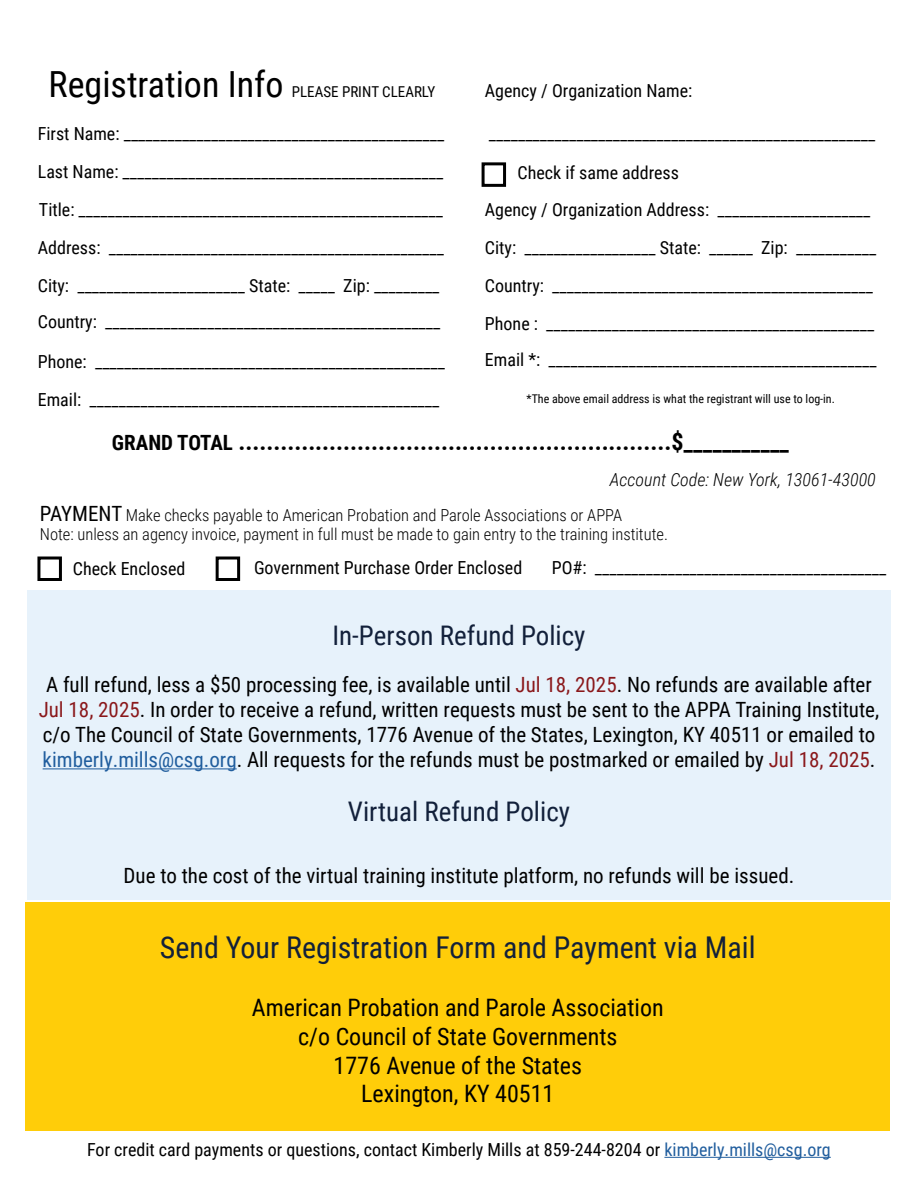
<style>
.page{position:relative;width:918px;height:1188px;background:#fff}
.page>*{position:absolute;margin:0;border:0;box-sizing:border-box;transform-origin:0 0}
.t1{font:36px "Roboto Condensed";color:#000}
.t2{font:30px "Roboto Condensed";color:#12203a}
.t3{font:27px "Roboto Condensed";color:#12203a}
.t4{font:24px/28.8px "Roboto Condensed";color:#000;text-align:center}
.t5{font:700 24px "Roboto Condensed";color:#000}
.t6{font:21px/25.2px "Roboto Condensed";color:#000;text-align:center}
.t7{font:18px "Roboto Condensed";color:#000}
.t8{font:italic 300 18px "Roboto Condensed";color:#000}
.t9{font:300 16.5px/19.8px "Roboto Condensed";color:#000}
.t10{font:15px "Roboto Condensed";color:#000}
.t11{font:12px "Roboto Condensed";color:#000}
.s1{font-size:21px}
.s2{font-weight:400;font-size:21px}
.s3{color:#8a181b}
.s4{color:#215e9e}
</style>
<div class="page">
<hr style="left:664px;top:1157px;width:167px;height:1px;background:#215e9e">
<div style="left:216px;top:557px;width:24px;height:24px;border:3px solid #000"></div>
<div style="left:37px;top:557px;width:25px;height:24px;border:3px solid #000"></div>
<div style="left:482px;top:162px;width:24px;height:25px;border:3px solid #000"></div>
<div style="left:27px;top:590px;width:864px;height:309px;background:#e7f2fb"></div>
<hr style="left:43px;top:768px;width:194px;height:1px;background:#215e9e">
<div style="left:26px;top:902px;width:864px;height:229px;background:#ffcd09"></div>
<h1 class="t1" style="left:49px;top:59px;width:236px">Registration Info</h1>
<p class="t10" style="left:292px;top:81px;width:145px">PLEASE PRINT CLEARLY</p>
<p class="t7" style="left:485px;top:78px;width:209px">Agency / Organization Name:</p>
<p class="t7" style="left:38px;top:121px;width:408px">First Name: ____________________________________________</p>
<p class="t7" style="left:489px;top:121px;width:388px">_____________________________________________________</p>
<p class="t7" style="left:38px;top:159px;width:407px">Last Name: ____________________________________________</p>
<p class="t7" style="left:517px;top:160px;width:163px">Check if same address</p>
<p class="t7" style="left:39px;top:197px;width:406px">Title: __________________________________________________</p>
<p class="t7" style="left:485px;top:197px;width:387px">Agency / Organization Address: _____________________</p>
<p class="t7" style="left:38px;top:235px;width:408px">Address: ______________________________________________</p>
<p class="t7" style="left:485px;top:235px;width:393px">City: __________________ State: ______ Zip: ___________</p>
<p class="t7" style="left:38px;top:273px;width:403px">City: _______________________ State: _____ Zip: _________</p>
<p class="t7" style="left:485px;top:273px;width:390px">Country: ____________________________________________</p>
<p class="t7" style="left:38px;top:309px;width:404px">Country: ______________________________________________</p>
<p class="t7" style="left:485px;top:311px;width:391px">Phone : _____________________________________________</p>
<p class="t7" style="left:38px;top:349px;width:409px">Phone: ________________________________________________</p>
<p class="t7" style="left:485px;top:347px;width:393px">Email *: _____________________________________________</p>
<p class="t7" style="left:38px;top:387px;width:403px">Email: ________________________________________________</p>
<p class="t11" style="left:527px;top:391px;width:310px">*The above email address is what the registrant will use to log-in.</p>
<h3 class="t5" style="left:112px;top:424px;width:679px"><span class="s1">GRAND TOTAL</span> ..............................................................$___________</h3>
<p class="t8" style="left:610px;top:467px;width:267px">Account Code: New York, 13061-43000</p>
<p class="t9" style="left:40px;top:504px;width:630px"><span class="s2">PAYMENT</span> Make checks payable to American Probation and Parole Associations or APPA<br>Note: unless an agency invoice, payment in full must be made to gain entry to the training institute.</p>
<p class="t7" style="left:73px;top:556px;width:114px">Check Enclosed</p>
<p class="t7" style="left:254px;top:555px;width:270px">Government Purchase Order Enclosed</p>
<p class="t7" style="left:552px;top:555px;width:336px">PO#: ________________________________________</p>
<h3 class="t3" style="left:332px;top:616px;width:255px">In-Person Refund Policy</h3>
<p class="t6" style="left:39px;top:671px;width:842px">A full refund, less a $50 processing fee, is available until <span class="s3">Jul 18, 2025</span>. No refunds are available after <span class="s3">Jul 18, 2025</span>. In order to receive a refund, written requests must be sent to the APPA Training Institute, c/o The Council of State Governments, 1776 Avenue of the States, Lexington, KY 40511 or emailed to <span class="s4">kimberly.mills@csg.org</span>. All requests for the refunds must be postmarked or emailed by <span class="s3">Jul 18, 2025</span>.</p>
<h3 class="t3" style="left:348px;top:793px;width:224px">Virtual Refund Policy</h3>
<p class="t6" style="left:124px;top:862px;width:672px">Due to the cost of the virtual training institute platform, no refunds will be issued.</p>
<h2 class="t2" style="left:160px;top:927px;width:597px">Send Your Registration Form and Payment via Mail</h2>
<h3 class="t4" style="left:252px;top:992px;width:413px">American Probation and Parole Association c/o Council of State Governments<br>1776 Avenue of the States<br>Lexington, KY 40511</h3>
<p class="t7" style="left:87px;top:1137px;width:745px">For credit card payments or questions, contact Kimberly Mills at 859-244-8204 or <span class="s4">kimberly.mills@csg.org</span></p>
</div>
